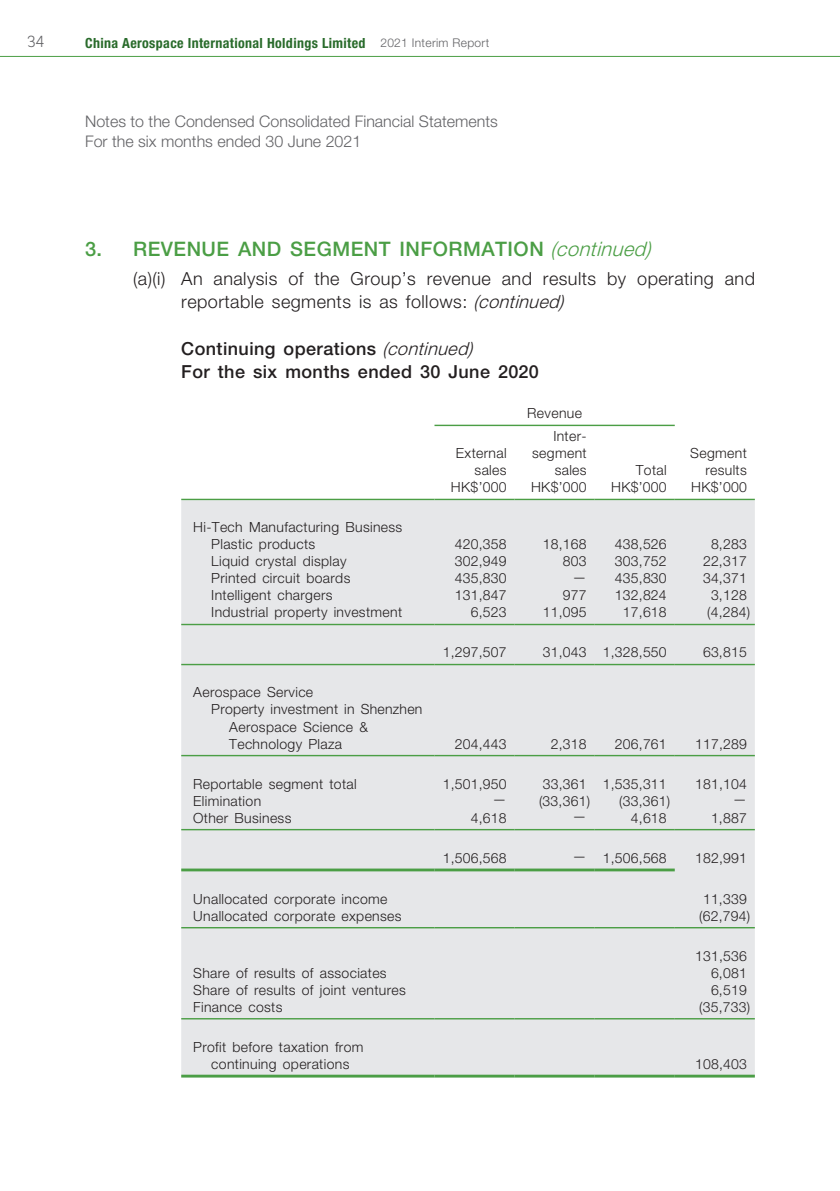
<style>
.page{position:relative;width:840px;height:1191px;background:#fff}
.page>*{position:absolute;margin:0;border:0;box-sizing:border-box;transform-origin:0 0}
._03_H1{font:500 20px "Helvetica Neue LT Std";letter-spacing:.025em;color:#4b9e45}
._08____IN2{font:300 18px/23px "Helvetica Neue LT Std";letter-spacing:.025em;color:#231f20}
._04___H2{font:500 18px "Helvetica Neue LT Std";letter-spacing:.025em;color:#231f20}
.t1{font:300 16px/20px "Helvetica Neue LT Std";color:#636366}
.t2{font:300 16px "BNPP Sans";color:#636366}
._15_Table_Stub{font:300 14px/17px "Helvetica Neue LT Std";letter-spacing:.025em;color:#231f20}
._01_Body_Text{font:300 14px/17px "Helvetica Neue LT Std";letter-spacing:.015em;color:#231f20;text-align:right}
.t3{font:700 condensed 14px "Helvetica Neue LT Std";letter-spacing:.025em;color:#296b2b}
.s1{font-weight:300;font-stretch:normal;font-size:12px;color:#636366}
.s2{font-weight:300;font-style:italic}
.s3{font-style:italic}
</style>
<div class="page">
<hr style="left:0;top:56px;width:839px;height:1px;background:#4b9e45">
<div style="left:181px;top:500px;width:573px;height:574px;background:#e6e7e9"></div>
<hr style="left:434px;top:425px;width:240px;height:1px;background:#4b9e45">
<hr style="left:181px;top:499px;width:253px;height:1px;background:#4b9e45">
<hr style="left:434px;top:499px;width:80px;height:1px;background:#4b9e45">
<hr style="left:514px;top:499px;width:80px;height:1px;background:#4b9e45">
<hr style="left:594px;top:499px;width:80px;height:1px;background:#4b9e45">
<hr style="left:674px;top:499px;width:80px;height:1px;background:#4b9e45">
<hr style="left:181px;top:624px;width:253px;height:1px;background:#4b9e45">
<hr style="left:434px;top:624px;width:80px;height:1px;background:#4b9e45">
<hr style="left:514px;top:624px;width:80px;height:1px;background:#4b9e45">
<hr style="left:594px;top:624px;width:80px;height:1px;background:#4b9e45">
<hr style="left:674px;top:624px;width:80px;height:1px;background:#4b9e45">
<hr style="left:181px;top:664px;width:253px;height:1px;background:#4b9e45">
<hr style="left:434px;top:664px;width:80px;height:1px;background:#4b9e45">
<hr style="left:514px;top:664px;width:80px;height:1px;background:#4b9e45">
<hr style="left:594px;top:664px;width:80px;height:1px;background:#4b9e45">
<hr style="left:674px;top:664px;width:80px;height:1px;background:#4b9e45">
<hr style="left:181px;top:755px;width:253px;height:1px;background:#4b9e45">
<hr style="left:434px;top:755px;width:80px;height:1px;background:#4b9e45">
<hr style="left:514px;top:755px;width:80px;height:1px;background:#4b9e45">
<hr style="left:594px;top:755px;width:80px;height:1px;background:#4b9e45">
<hr style="left:674px;top:755px;width:80px;height:1px;background:#4b9e45">
<hr style="left:181px;top:829px;width:253px;height:1px;background:#4b9e45">
<hr style="left:434px;top:829px;width:80px;height:1px;background:#4b9e45">
<hr style="left:514px;top:829px;width:80px;height:1px;background:#4b9e45">
<hr style="left:594px;top:829px;width:80px;height:1px;background:#4b9e45">
<hr style="left:674px;top:829px;width:80px;height:1px;background:#4b9e45">
<hr style="left:181px;top:868px;width:253px;height:3px;background:#4b9e45">
<hr style="left:434px;top:868px;width:80px;height:3px;background:#4b9e45">
<hr style="left:514px;top:868px;width:80px;height:3px;background:#4b9e45">
<hr style="left:594px;top:868px;width:80px;height:3px;background:#4b9e45">
<hr style="left:181px;top:927px;width:253px;height:1px;background:#4b9e45">
<hr style="left:434px;top:927px;width:80px;height:1px;background:#4b9e45">
<hr style="left:514px;top:927px;width:80px;height:1px;background:#4b9e45">
<hr style="left:594px;top:927px;width:80px;height:1px;background:#4b9e45">
<hr style="left:674px;top:927px;width:80px;height:1px;background:#4b9e45">
<hr style="left:181px;top:1018px;width:253px;height:1px;background:#4b9e45">
<hr style="left:434px;top:1018px;width:80px;height:1px;background:#4b9e45">
<hr style="left:514px;top:1018px;width:80px;height:1px;background:#4b9e45">
<hr style="left:594px;top:1018px;width:80px;height:1px;background:#4b9e45">
<hr style="left:674px;top:1018px;width:80px;height:1px;background:#4b9e45">
<hr style="left:181px;top:1074px;width:253px;height:3px;background:#4b9e45">
<hr style="left:434px;top:1074px;width:80px;height:3px;background:#4b9e45">
<hr style="left:514px;top:1074px;width:80px;height:3px;background:#4b9e45">
<hr style="left:594px;top:1074px;width:80px;height:3px;background:#4b9e45">
<hr style="left:674px;top:1074px;width:80px;height:3px;background:#4b9e45">
<p class="t2" style="left:27px;top:31px;width:19px">34</p>
<p class="t3" style="left:85px;top:35px;width:405px">China Aerospace International Holdings Limited <span class="s1">2021 Interim Report</span></p>
<p class="t1" style="left:85px;top:111px;width:414px">Notes to the Condensed Consolidated Financial Statements<br>For the six months ended 30 June 2021</p>
<p class="_03_H1" style="left:85px;top:237px;width:567px">3. REVENUE AND SEGMENT INFORMATION <span class="s2">(continued)</span></p>
<p class="_08____IN2" style="left:181px;top:266px;width:575px;text-indent:-48px">(a)(i) An analysis of the Group’s revenue and results by operating and reportable segments is as follows: <span class="s3">(continued)</span></p>
<p class="_04___H2" style="left:181px;top:338px;width:293px">Continuing operations <span class="s2">(continued)</span></p>
<p class="_04___H2" style="left:181px;top:361px;width:359px">For the six months ended 30 June 2020</p>
<p class="_01_Body_Text" style="left:527px;top:404px;width:56px">Revenue</p>
<p class="_01_Body_Text" style="left:455px;top:444px;width:52px">External sales</p>
<p class="_01_Body_Text" style="left:532px;top:427px;width:56px">Inter&shy;segment sales</p>
<p class="_01_Body_Text" style="left:690px;top:444px;width:58px">Segment results</p>
<p class="_01_Body_Text" style="left:635px;top:461px;width:32px">Total</p>
<p class="_01_Body_Text" style="left:450px;top:478px;width:57px">HK$’000</p>
<p class="_01_Body_Text" style="left:530px;top:478px;width:57px">HK$’000</p>
<p class="_01_Body_Text" style="left:610px;top:478px;width:57px">HK$’000</p>
<p class="_01_Body_Text" style="left:690px;top:478px;width:57px">HK$’000</p>
<p class="_15_Table_Stub" style="left:193px;top:518px;width:210px">Hi-Tech Manufacturing Business</p>
<p class="_15_Table_Stub" style="left:211px;top:535px;width:105px">Plastic products</p>
<p class="_01_Body_Text" style="left:454px;top:535px;width:53px">420,358</p>
<p class="_01_Body_Text" style="left:542px;top:535px;width:45px">18,168</p>
<p class="_01_Body_Text" style="left:614px;top:535px;width:53px">438,526</p>
<p class="_01_Body_Text" style="left:710px;top:535px;width:37px">8,283</p>
<p class="_15_Table_Stub" style="left:211px;top:552px;width:137px">Liquid crystal display</p>
<p class="_01_Body_Text" style="left:454px;top:552px;width:53px">302,949</p>
<p class="_01_Body_Text" style="left:562px;top:552px;width:25px">803</p>
<p class="_01_Body_Text" style="left:614px;top:552px;width:53px">303,752</p>
<p class="_01_Body_Text" style="left:702px;top:552px;width:45px">22,317</p>
<p class="_15_Table_Stub" style="left:211px;top:569px;width:141px">Printed circuit boards</p>
<p class="_01_Body_Text" style="left:454px;top:569px;width:53px">435,830</p>
<p class="_01_Body_Text" style="left:572px;top:568px;width:15px">—</p>
<p class="_01_Body_Text" style="left:614px;top:569px;width:53px">435,830</p>
<p class="_01_Body_Text" style="left:702px;top:569px;width:45px">34,371</p>
<p class="_15_Table_Stub" style="left:211px;top:586px;width:123px">Intelligent chargers</p>
<p class="_01_Body_Text" style="left:454px;top:586px;width:53px">131,847</p>
<p class="_01_Body_Text" style="left:562px;top:586px;width:25px">977</p>
<p class="_01_Body_Text" style="left:614px;top:586px;width:53px">132,824</p>
<p class="_01_Body_Text" style="left:710px;top:586px;width:37px">3,128</p>
<p class="_15_Table_Stub" style="left:211px;top:603px;width:192px">Industrial property investment</p>
<p class="_01_Body_Text" style="left:470px;top:603px;width:37px">6,523</p>
<p class="_01_Body_Text" style="left:542px;top:603px;width:45px">11,095</p>
<p class="_01_Body_Text" style="left:622px;top:603px;width:45px">17,618</p>
<p class="_01_Body_Text" style="left:706px;top:603px;width:44px">(4,284)</p>
<p class="_01_Body_Text" style="left:442px;top:643px;width:65px">1,297,507</p>
<p class="_01_Body_Text" style="left:542px;top:643px;width:45px">31,043</p>
<p class="_01_Body_Text" style="left:602px;top:643px;width:65px">1,328,550</p>
<p class="_01_Body_Text" style="left:702px;top:643px;width:45px">63,815</p>
<p class="_15_Table_Stub" style="left:193px;top:683px;width:121px">Aerospace Service</p>
<p class="_15_Table_Stub" style="left:229px;top:700px;width:194px;text-indent:-18px">Property investment in Shenzhen<br>Aerospace Science &amp;<br>Technology Plaza</p>
<p class="_01_Body_Text" style="left:454px;top:734px;width:53px">204,443</p>
<p class="_01_Body_Text" style="left:550px;top:734px;width:37px">2,318</p>
<p class="_01_Body_Text" style="left:614px;top:734px;width:53px">206,761</p>
<p class="_01_Body_Text" style="left:694px;top:734px;width:53px">117,289</p>
<p class="_15_Table_Stub" style="left:193px;top:774px;width:165px">Reportable segment total</p>
<p class="_01_Body_Text" style="left:442px;top:774px;width:65px">1,501,950</p>
<p class="_01_Body_Text" style="left:542px;top:774px;width:45px">33,361</p>
<p class="_01_Body_Text" style="left:602px;top:774px;width:65px">1,535,311</p>
<p class="_01_Body_Text" style="left:694px;top:774px;width:53px">181,104</p>
<p class="_15_Table_Stub" style="left:193px;top:791px;width:69px">Elimination</p>
<p class="_01_Body_Text" style="left:492px;top:790px;width:15px">—</p>
<p class="_01_Body_Text" style="left:538px;top:791px;width:52px">(33,361)</p>
<p class="_01_Body_Text" style="left:618px;top:791px;width:52px">(33,361)</p>
<p class="_01_Body_Text" style="left:732px;top:790px;width:15px">—</p>
<p class="_15_Table_Stub" style="left:193px;top:808px;width:100px">Other Business</p>
<p class="_01_Body_Text" style="left:470px;top:808px;width:37px">4,618</p>
<p class="_01_Body_Text" style="left:572px;top:807px;width:15px">—</p>
<p class="_01_Body_Text" style="left:630px;top:808px;width:37px">4,618</p>
<p class="_01_Body_Text" style="left:710px;top:808px;width:37px">1,887</p>
<p class="_01_Body_Text" style="left:442px;top:848px;width:65px">1,506,568</p>
<p class="_01_Body_Text" style="left:572px;top:847px;width:15px">—</p>
<p class="_01_Body_Text" style="left:602px;top:848px;width:65px">1,506,568</p>
<p class="_01_Body_Text" style="left:694px;top:848px;width:53px">182,991</p>
<p class="_15_Table_Stub" style="left:193px;top:890px;width:195px">Unallocated corporate income</p>
<p class="_01_Body_Text" style="left:702px;top:890px;width:45px">11,339</p>
<p class="_15_Table_Stub" style="left:193px;top:907px;width:210px">Unallocated corporate expenses</p>
<p class="_01_Body_Text" style="left:698px;top:907px;width:52px">(62,794)</p>
<p class="_01_Body_Text" style="left:694px;top:947px;width:53px">131,536</p>
<p class="_15_Table_Stub" style="left:193px;top:964px;width:195px">Share of results of associates</p>
<p class="_01_Body_Text" style="left:710px;top:964px;width:37px">6,081</p>
<p class="_15_Table_Stub" style="left:193px;top:981px;width:214px">Share of results of joint ventures</p>
<p class="_01_Body_Text" style="left:710px;top:981px;width:37px">6,519</p>
<p class="_15_Table_Stub" style="left:193px;top:998px;width:91px">Finance costs</p>
<p class="_01_Body_Text" style="left:698px;top:998px;width:52px">(35,733)</p>
<p class="_15_Table_Stub" style="left:193px;top:1038px;width:172px;text-align:center">Profit before taxation from continuing operations</p>
<p class="_01_Body_Text" style="left:694px;top:1055px;width:53px">108,403</p>
</div>
